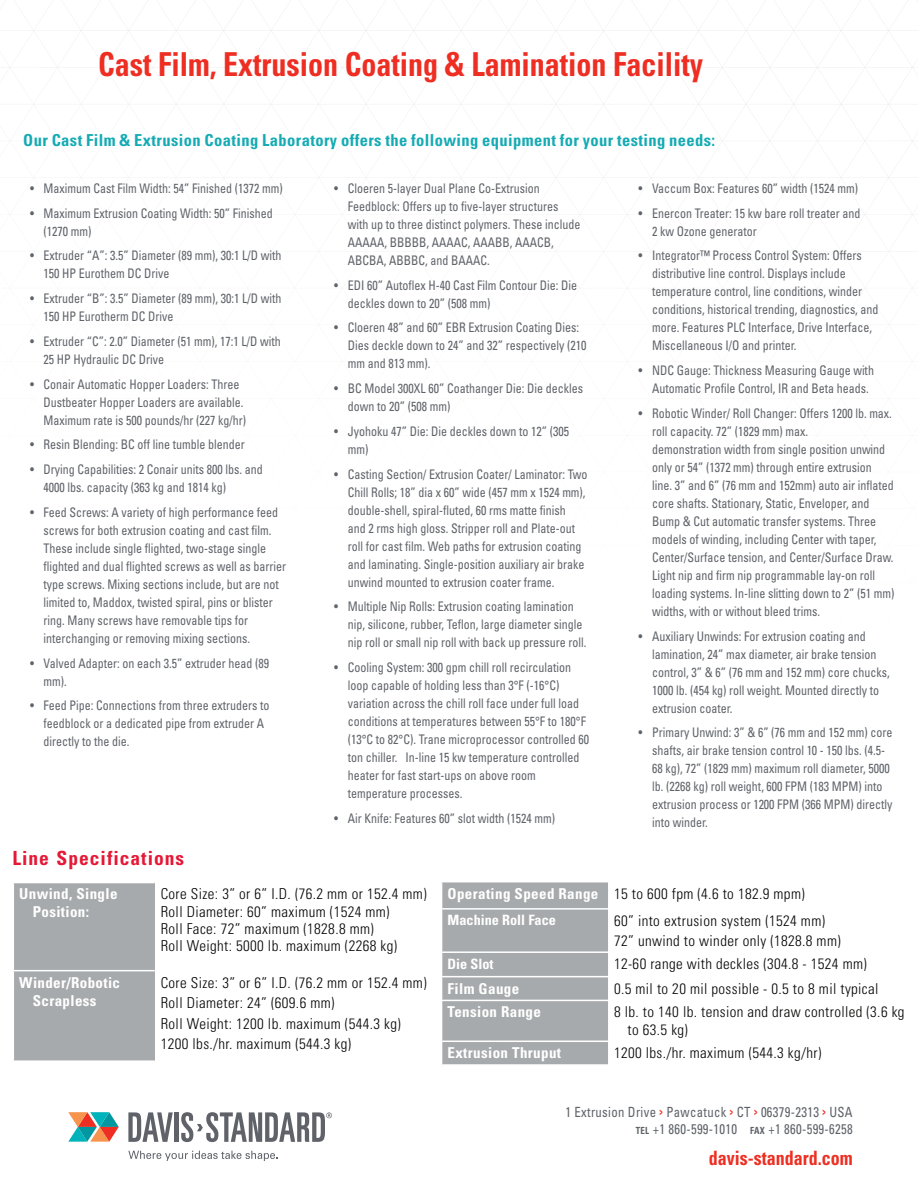
<style>
.page{position:relative;width:918px;height:1188px;background:#fff}
.page>*{position:absolute;margin:0;border:0;box-sizing:border-box;transform-origin:0 0}
.t1{font:700 condensed 33px "Univers LT Std";color:#ee2e22;scale:.91 1}
.t2{font:700 condensed 19.8px "Univers LT Std";color:#ee2e22;scale:.91 1}
.intro_Body{font:700 condensed 19.5px "Univers LT Std";letter-spacing:.05em;color:#e51836}
.t3{font:700 condensed 16.5px "Univers LT Std";letter-spacing:.025em;color:#15abb4}
.FA_txt_02{font:300 condensed 15px/18px "Univers LT Std";letter-spacing:.025em;color:#040503}
.FA_txt_02-2{font:700 condensed 15px/18px "Univers LT Std";letter-spacing:.025em;color:#fff}
.FA_txt_02-3{font:700 condensed 14.25px "Univers LT Std";color:#fff}
.t4{font:condensed 14.1px/17.2px "Univers LT Std";letter-spacing:.025em;color:#5f6369;text-align:right;scale:.91 1}
.t5{font:condensed 13.2px/18px "Univers LT Std";color:#5f6369;scale:.91 1}
.s1{font-weight:700;font-size:9.75px}
</style>
<div class="page">
<svg style="left:68px;top:1112px;width:51px;height:30px"></svg>
<svg style="left:128px;top:1112px;width:45px;height:30px"></svg>
<hr style="left:175px;top:1112px;width:4px;height:30px;background:#5f6369">
<svg style="left:128px;top:1151px;width:150px;height:10px"></svg>
<svg style="left:181px;top:1112px;width:151px;height:30px"></svg>
<div style="left:13px;top:883px;width:142px;height:88px;background:#a7aaac"></div>
<div style="left:13px;top:971px;width:142px;height:90px;background:#a7aaac"></div>
<hr style="left:13px;top:883px;width:1px;height:87px;background:#fff">
<hr style="left:13px;top:970px;width:142px;height:1px;background:#fff">
<hr style="left:13px;top:971px;width:1px;height:89px;background:#fff">
<hr style="left:13px;top:1060px;width:142px;height:2px;background:#fff">
<svg style="left:442px;top:882px;width:166px;height:182px;background:#aaadaf"></svg>
<p class="t1" style="left:98px;top:44px;width:666px">Cast Film, Extrusion Coating &amp; Lamination Facility</p>
<p class="t3" style="left:23px;top:130px;width:694px">Our Cast Film &amp; Extrusion Coating Laboratory offers the following equipment for your testing needs:</p>
<p class="t5" style="left:30px;top:179px;width:279px">• Maximum Cast Film Width: 54” Finished (1372 mm)</p>
<p class="t5" style="left:44px;top:204px;width:253px;text-indent:-14px">• Maximum Extrusion Coating Width: 50” Finished (1270 mm)</p>
<p class="t5" style="left:44px;top:246px;width:263px;text-indent:-14px">• Extruder “A”: 3.5” Diameter (89 mm), 30:1 L/D with<br>150 HP Eurothem DC Drive</p>
<p class="t5" style="left:44px;top:289px;width:263px;text-indent:-14px">• Extruder “B”: 3.5” Diameter (89 mm), 30:1 L/D with<br>150 HP Eurotherm DC Drive</p>
<p class="t5" style="left:44px;top:332px;width:262px;text-indent:-14px">• Extruder “C”: 2.0” Diameter (51 mm), 17:1 L/D with<br>25 HP Hydraulic DC Drive</p>
<p class="t5" style="left:44px;top:375px;width:224px;text-indent:-14px">• Conair Automatic Hopper Loaders: Three<br>Dustbeater Hopper Loaders are available.<br>Maximum rate is 500 pounds/hr (227 kg/hr)</p>
<p class="t5" style="left:30px;top:435px;width:238px">• Resin Blending: BC off line tumble blender</p>
<p class="t5" style="left:44px;top:460px;width:242px;text-indent:-14px">• Drying Capabilities: 2 Conair units 800 lbs. and<br>4000 lbs. capacity (363 kg and 1814 kg)</p>
<p class="t5" style="left:44px;top:503px;width:268px;text-indent:-14px">• Feed Screws: A variety of high performance feed screws for both extrusion coating and cast film.<br>These include single flighted, two-stage single flighted and dual flighted screws as well as barrier type screws. Mixing sections include, but are not limited to, Maddox, twisted spiral, pins or blister ring. Many screws have removable tips for interchanging or removing mixing sections.</p>
<p class="t5" style="left:44px;top:654px;width:249px;text-indent:-14px">• Valved Adapter: on each 3.5” extruder head (89 mm).</p>
<p class="t5" style="left:44px;top:696px;width:250px;text-indent:-14px">• Feed Pipe: Connections from three extruders to feedblock or a dedicated pipe from extruder A directly to the die.</p>
<p class="t5" style="left:348px;top:179px;width:257px;text-indent:-14px">• Cloeren 5-layer Dual Plane Co-Extrusion Feedblock: Offers up to five-layer structures with up to three distinct polymers. These include AAAAA, BBBBB, AAAAC, AAABB, AAACB, ABCBA, ABBBC, and BAAAC.</p>
<p class="t5" style="left:348px;top:276px;width:253px;text-indent:-14px">• EDI 60” Autoflex H-40 Cast Film Contour Die: Die deckles down to 20” (508 mm)</p>
<p class="t5" style="left:348px;top:318px;width:264px;text-indent:-14px">• Cloeren 48” and 60” EBR Extrusion Coating Dies:<br>Dies deckle down to 24” and 32” respectively (210 mm and 813 mm).</p>
<p class="t5" style="left:348px;top:379px;width:260px;text-indent:-14px">• BC Model 300XL 60” Coathanger Die: Die deckles down to 20” (508 mm)</p>
<p class="t5" style="left:348px;top:422px;width:245px;text-indent:-14px">• Jyohoku 47” Die: Die deckles down to 12” (305 mm)</p>
<p class="t5" style="left:348px;top:465px;width:265px;text-indent:-14px">• Casting Section/ Extrusion Coater/ Laminator: Two Chill Rolls; 18” dia x 60” wide (457 mm x 1524 mm), double-shell, spiral-fluted, 60 rms matte finish<br>and 2 rms high gloss. Stripper roll and Plate-out roll for cast film. Web paths for extrusion coating and laminating. Single-position auxiliary air brake unwind mounted to extrusion coater frame.</p>
<p class="t5" style="left:348px;top:597px;width:264px;text-indent:-14px">• Multiple Nip Rolls: Extrusion coating lamination nip, silicone, rubber, Teflon, large diameter single nip roll or small nip roll with back up pressure roll.</p>
<p class="t5" style="left:348px;top:658px;width:267px;text-indent:-14px">• Cooling System: 300 gpm chill roll recirculation loop capable of holding less than 3°F (-16°C) variation across the chill roll face under full load conditions at temperatures between 55°F to 180°F (13°C to 82°C). Trane microprocessor controlled 60 ton chiller. In-line 15 kw temperature controlled heater for fast start-ups on above room temperature processes.</p>
<p class="t5" style="left:334px;top:809px;width:244px">• Air Knife: Features 60” slot width (1524 mm)</p>
<p class="t5" style="left:639px;top:179px;width:243px">• Vaccum Box: Features 60” width (1524 mm)</p>
<p class="t5" style="left:652px;top:204px;width:230px;text-indent:-14px">• Enercon Treater: 15 kw bare roll treater and<br>2 kw Ozone generator</p>
<p class="t5" style="left:652px;top:246px;width:251px;text-indent:-14px">• Integrator™ Process Control System: Offers distributive line control. Displays include temperature control, line conditions, winder conditions, historical trending, diagnostics, and more. Features PLC Interface, Drive Interface, Miscellaneous I/O and printer.</p>
<p class="t5" style="left:652px;top:361px;width:245px;text-indent:-14px">• NDC Gauge: Thickness Measuring Gauge with<br>Automatic Profile Control, IR and Beta heads.</p>
<p class="t5" style="left:652px;top:404px;width:268px;text-indent:-14px">• Robotic Winder/ Roll Changer: Offers 1200 lb. max. roll capacity. 72” (1829 mm) max.<br>demonstration width from single position unwind only or 54” (1372 mm) through entire extrusion line. 3” and 6” (76 mm and 152mm) auto air inflated core shafts. Stationary, Static, Enveloper, and Bump &amp; Cut automatic transfer systems. Three models of winding, including Center with taper, Center/Surface tension, and Center/Surface Draw.<br>Light nip and firm nip programmable lay-on roll loading systems. In-line slitting down to 2” (51 mm) widths, with or without bleed trims.</p>
<p class="t5" style="left:652px;top:627px;width:263px;text-indent:-14px">• Auxiliary Unwinds: For extrusion coating and lamination, 24” max diameter, air brake tension control, 3” &amp; 6” (76 mm and 152 mm) core chucks, 1000 lb. (454 kg) roll weight. Mounted directly to extrusion coater.</p>
<p class="t5" style="left:652px;top:723px;width:266px;text-indent:-14px">• Primary Unwind: 3” &amp; 6” (76 mm and 152 mm) core shafts, air brake tension control 10 - 150 lbs. (4.5- 68 kg), 72” (1829 mm) maximum roll diameter, 5000 lb. (2268 kg) roll weight, 600 FPM (183 MPM) into extrusion process or 1200 FPM (366 MPM) directly into winder.</p>
<p class="intro_Body" style="left:13px;top:846px;width:173px">Line Specifications</p>
<p class="FA_txt_02-2" style="left:33px;top:885px;width:86px;text-indent:-13px">Unwind, Single<br>Position:</p>
<p class="FA_txt_02" style="left:161px;top:885px;width:267px">Core Size: 3” or 6” I.D. (76.2 mm or 152.4 mm)</p>
<p class="FA_txt_02" style="left:161px;top:902px;width:230px">Roll Diameter: 60” maximum (1524 mm)</p>
<p class="FA_txt_02" style="left:161px;top:920px;width:215px">Roll Face: 72” maximum (1828.8 mm)</p>
<p class="FA_txt_02" style="left:161px;top:937px;width:238px">Roll Weight: 5000 lb. maximum (2268 kg)</p>
<p class="FA_txt_02-2" style="left:33px;top:973px;width:89px;text-indent:-13px">Winder/Robotic<br>Scrapless</p>
<p class="FA_txt_02" style="left:161px;top:973px;width:267px">Core Size: 3” or 6” I.D. (76.2 mm or 152.4 mm)</p>
<p class="FA_txt_02" style="left:161px;top:994px;width:175px">Roll Diameter: 24” (609.6 mm)</p>
<p class="FA_txt_02" style="left:161px;top:1014px;width:242px">Roll Weight: 1200 lb. maximum (544.3 kg)</p>
<p class="FA_txt_02" style="left:161px;top:1035px;width:192px">1200 lbs./hr. maximum (544.3 kg)</p>
<p class="FA_txt_02-2" style="left:448px;top:884px;width:152px">Operating Speed Range</p>
<p class="FA_txt_02" style="left:614px;top:884px;width:192px">15 to 600 fpm (4.6 to 182.9 mpm)</p>
<p class="FA_txt_02-3" style="left:448px;top:911px;width:110px">Machine Roll Face</p>
<p class="FA_txt_02" style="left:614px;top:911px;width:213px">60” into extrusion system (1524 mm)</p>
<p class="FA_txt_02" style="left:614px;top:932px;width:228px">72” unwind to winder only (1828.8 mm)</p>
<p class="FA_txt_02-3" style="left:448px;top:955px;width:47px">Die Slot</p>
<p class="FA_txt_02" style="left:614px;top:955px;width:254px">12-60 range with deckles (304.8 - 1524 mm)</p>
<p class="FA_txt_02-2" style="left:448px;top:979px;width:73px">Film Gauge</p>
<p class="FA_txt_02" style="left:614px;top:979px;width:266px">0.5 mil to 20 mil possible - 0.5 to 8 mil typical</p>
<p class="FA_txt_02-2" style="left:448px;top:1003px;width:95px">Tension Range</p>
<p class="FA_txt_02" style="left:628px;top:1003px;width:279px;text-indent:-14px">8 lb. to 140 lb. tension and draw controlled (3.6 kg to 63.5 kg)</p>
<p class="FA_txt_02-2" style="left:448px;top:1044px;width:115px">Extrusion Thruput</p>
<p class="FA_txt_02" style="left:614px;top:1044px;width:209px">1200 lbs./hr. maximum (544.3 kg/hr)</p>
<p class="t4" style="left:565px;top:1103px;width:317px">1 Extrusion Drive <sup>&gt;</sup> Pawcatuck <sup>&gt;</sup> CT <sup>&gt;</sup> 06379-2313 <sup>&gt;</sup> USA<br><span class="s1">TEL</span> +1 860-599-1010 <span class="s1">FAX</span> +1 860-599-6258</p>
<p class="t2" style="left:709px;top:1146px;width:160px">davis-standard.com</p>
</div>
